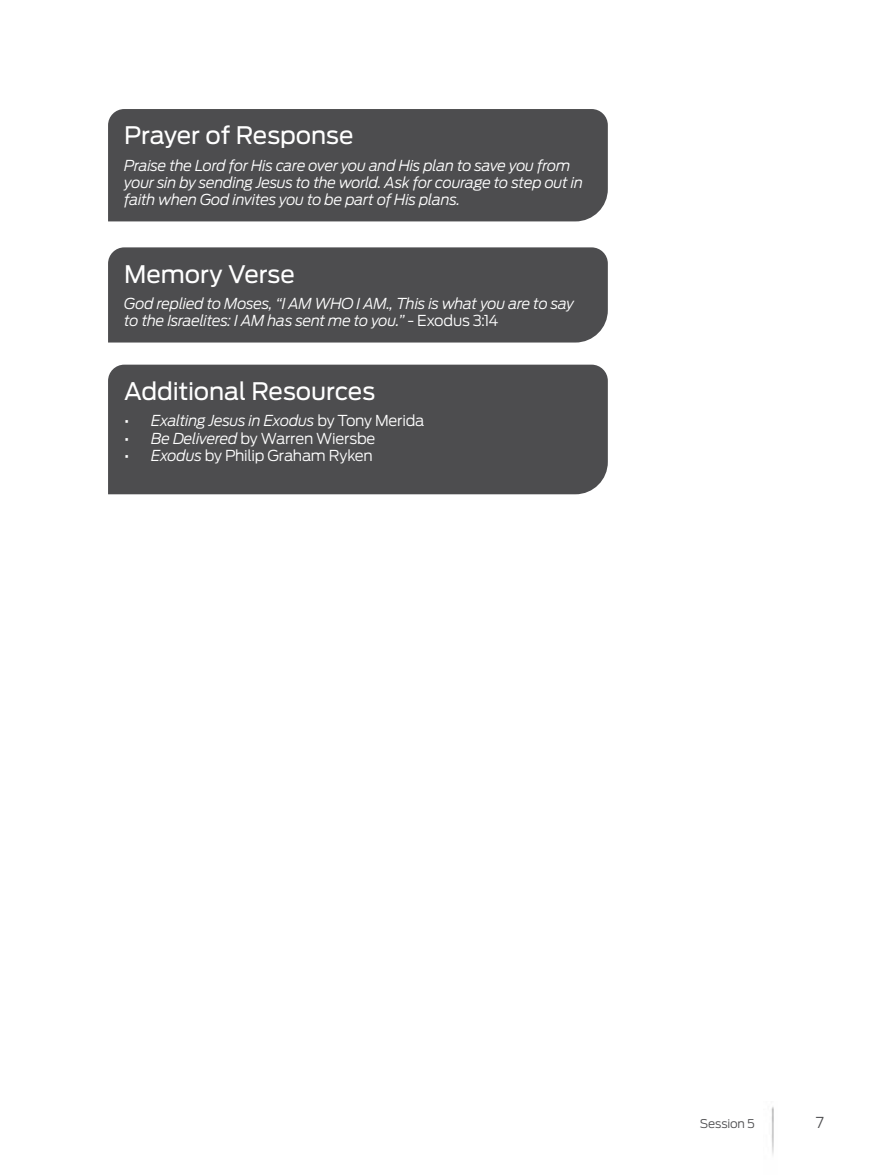
<style>
.page{position:relative;width:878px;height:1175px;background:#fff}
.page>*{position:absolute;margin:0;border:0;box-sizing:border-box;transform-origin:0 0}
.t1{font:24px "Antenna";letter-spacing:-.005em;color:#fff}
.t2{font:italic 300 15px/17.2px "Antenna";letter-spacing:-.02em;color:#fff}
.t3{font:300 15px "Antenna";letter-spacing:-.02em;color:#fff}
.t4{font:300 15px "Antenna";color:#4d4d4f}
.t5{font:300 12px "Antenna";letter-spacing:-.01em;color:#4d4d4f}
.s1{font-style:normal}
.s2{font-weight:400;font-style:normal}
.s3{font-weight:400}
.s4{font-style:italic}
</style>
<div class="page">
<img style="left:771px;top:1107px;width:3px;height:48px">
<div style="left:108px;top:109px;width:500px;height:112px;background:#4d4d4f"></div>
<div style="left:108px;top:364px;width:500px;height:130px;background:#4d4d4f"></div>
<div style="left:108px;top:247px;width:500px;height:95px;background:#4d4d4f"></div>
<h1 class="t1" style="left:124px;top:121px;width:231px">Prayer of Response</h1>
<p class="t2" style="left:124px;top:156px;width:460px">Praise the Lord for His care over you and His plan to save you from your sin by sending Jesus to the world. Ask for courage to step out in faith when God invites you to be part of His plans.</p>
<h1 class="t1" style="left:124px;top:260px;width:172px">Memory Verse</h1>
<p class="t2" style="left:124px;top:295px;width:451px">God replied to Moses, “I AM WHO I AM., This is what you are to say to the Israelites: I AM has sent me to you.” <span class="s1">- Exodus 3:14</span></p>
<h1 class="t1" style="left:124px;top:377px;width:252px">Additional Resources</h1>
<p class="t2" style="left:124px;top:412px;width:302px"><span class="s2">•</span> Exalting Jesus in Exodus <span class="s1">by Tony Merida</span></p>
<p class="t3" style="left:124px;top:429px;width:253px"><span class="s3">•</span> <span class="s4">Be Delivered</span> by Warren Wiersbe</p>
<p class="t3" style="left:124px;top:446px;width:250px"><span class="s3">•</span> <span class="s4">Exodus</span> by Philip Graham Ryken</p>
<p class="t5" style="left:699px;top:1116px;width:57px">Session 5</p>
<p class="t4" style="left:815px;top:1113px;width:10px">7</p>
</div>
